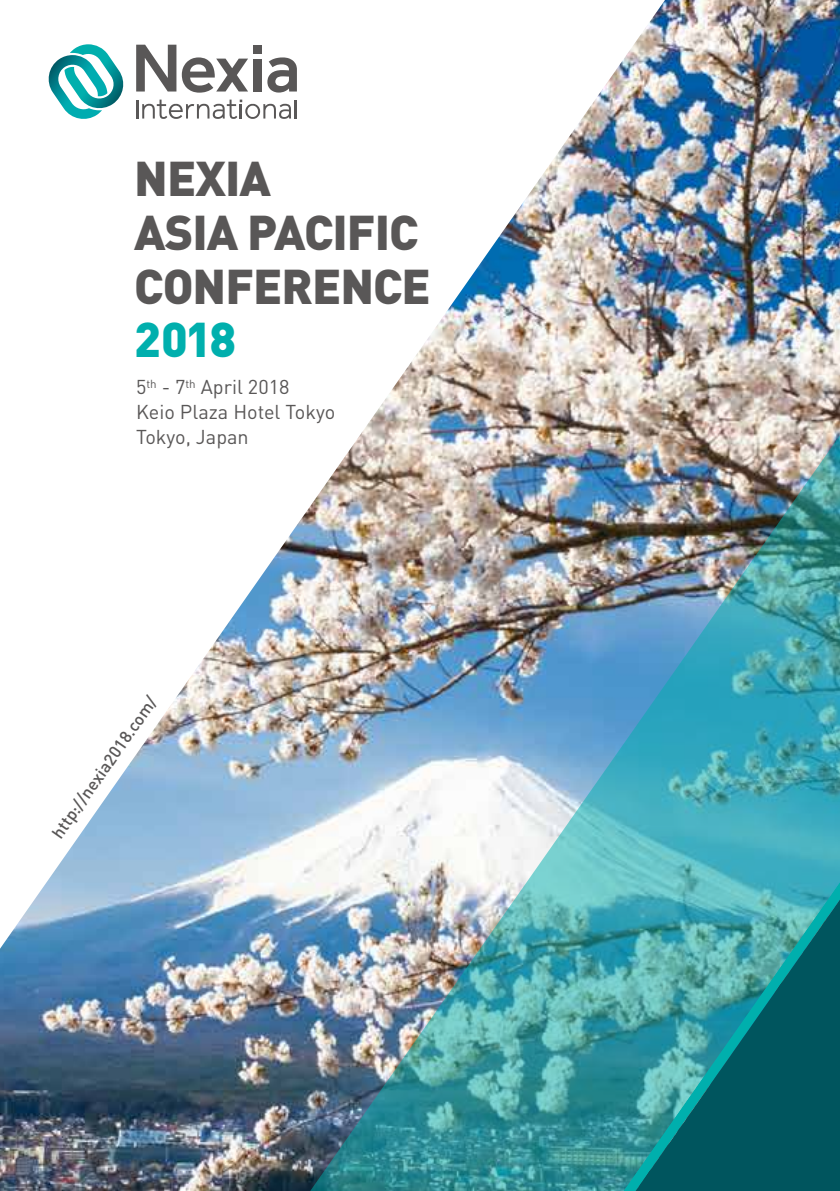
<style>
.page{position:relative;width:840px;height:1191px;background:#fff}
.page>*{position:absolute;margin:0;border:0;box-sizing:border-box;transform-origin:0 0}
.t1{font:900 48.2px/53.8px "DIN";letter-spacing:-.02em;color:#595757}
.t2{font:900 48.2px "DIN";color:#00afad}
.t3{font:19.8px/24.8px "DIN";color:#595757}
.t4{font:500 17px "DIN";color:#595757}
</style>
<div class="page">
<img style="left:0;top:0;width:839px;height:1191px">
<img style="left:298px;top:410px;width:541px;height:781px">
<svg style="left:623px;top:882px;width:216px;height:309px;background:#46a8b0"></svg>
<svg style="left:635px;top:899px;width:204px;height:292px;background:#227f85"></svg>
<svg style="left:45px;top:44px;width:81px;height:78px"></svg>
<svg style="left:136px;top:100px;width:161px;height:19px"></svg>
<div style="left:253px;top:59px;width:8px;height:32px;background:#595757"></div>
<div style="left:253px;top:45px;width:9px;height:8px;background:#595757"></div>
<svg style="left:267px;top:57px;width:30px;height:36px"></svg>
<svg style="left:136px;top:45px;width:40px;height:46px"></svg>
<svg style="left:182px;top:57px;width:66px;height:36px"></svg>
<h1 class="t1" style="left:134px;top:149px;width:298px">NEXIA<br>ASIA PACIFIC<br>CONFERENCE</h1>
<h1 class="t2" style="left:134px;top:308px;width:103px">2018</h1>
<p class="t3" style="left:136px;top:374px;width:201px">5<sup>th</sup> - 7<sup>th</sup> April 2018<br>Keio Plaza Hotel Tokyo<br>Tokyo, Japan</p>
<p class="t4" style="left:47px;top:830px;width:170px;rotate:-55deg">http://nexia2018.com/</p>
</div>
